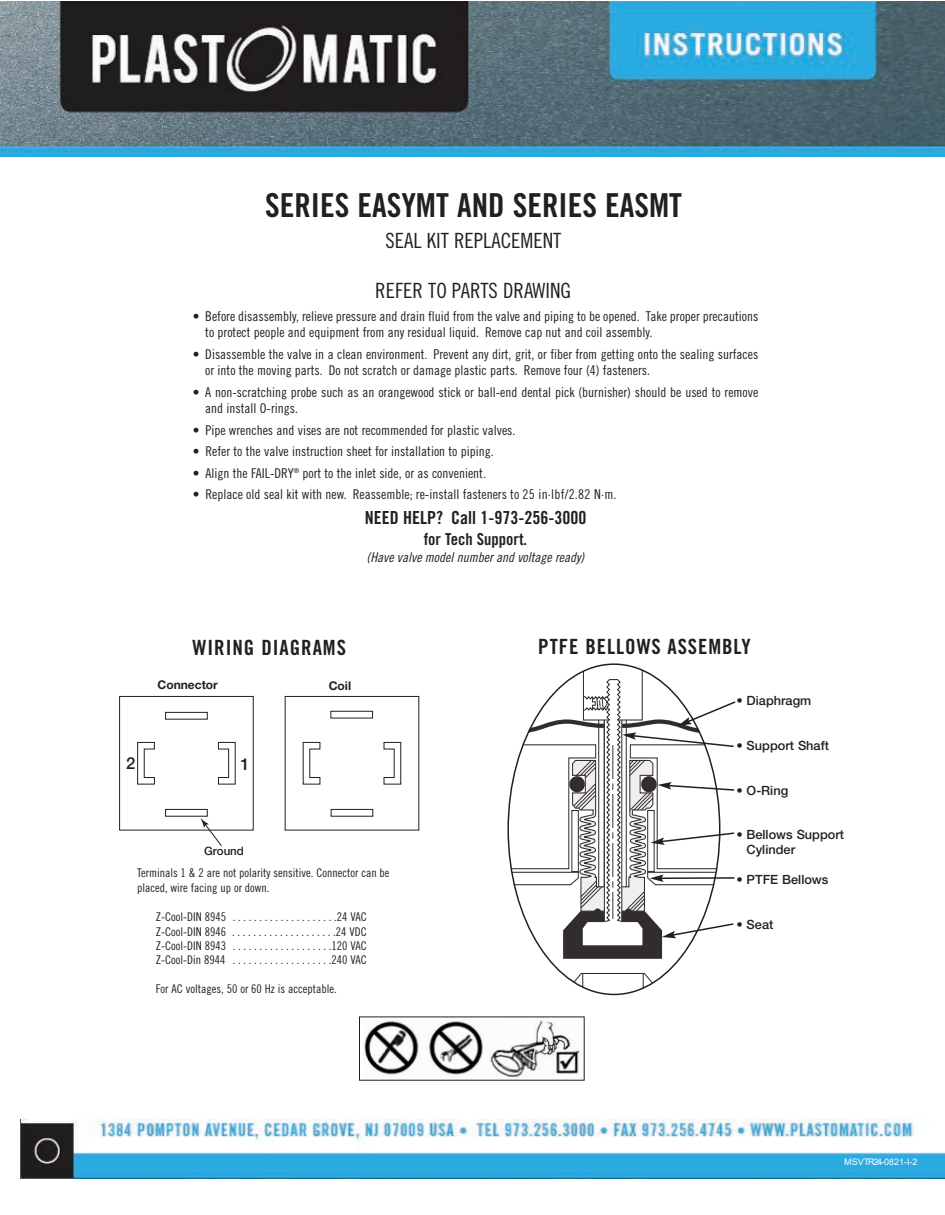
<style>
.page{position:relative;width:945px;height:1215px;background:#fff}
.page>*{position:absolute;margin:0;border:0;box-sizing:border-box;transform-origin:0 0}
.t1{font:33px "Trade Gothic Bold Cond Twenty";color:#231f20}
.t2{font:21px "Trade Gothic Cond Eighteen";color:#231f20}
.t3{font:21px "Trade Gothic Bold Cond Twenty";letter-spacing:.045em;color:#231f20}
.t4{font:18px "Trade Gothic Bold Cond Twenty";color:#231f20}
.t5{font:16.5px "Trade Gothic Bold Cond Twenty";color:#231f20}
.t6{font:500 16.5px "Helvetica Neue";color:#231f20}
.t7{font:13.5px/16.2px "Trade Gothic Cond Eighteen";color:#231f20}
.t8{font:13.5px "Trade Gothic Cond Eighteen Obl";color:#231f20}
.t9{font:500 12.75px/15px "Helvetica Neue";color:#231f20}
.t10{font:12px/14.4px "Trade Gothic Cond Eighteen";color:#231f20}
.t11{font:700 12px "Helvetica Neue";color:#231f20}
.t12{font:500 11.55px "Helvetica Neue";color:#231f20}
.t13{font:9px "Arial";color:#fff}
</style>
<div class="page">
<img style="left:0;top:1px;width:945px;height:155px">
<img style="left:20px;top:1120px;width:925px;height:59px">
<svg style="left:507px;top:663px;width:174px;height:332px"></svg>
<svg style="left:508px;top:664px;width:228px;height:295px"></svg>
<svg style="left:137px;top:742px;width:18px;height:43px"></svg>
<svg style="left:218px;top:742px;width:18px;height:43px"></svg>
<div style="left:165px;top:809px;width:43px;height:8px;border:1px solid #231f20"></div>
<div style="left:165px;top:712px;width:43px;height:8px;border:1px solid #231f20"></div>
<div style="left:330px;top:711px;width:43px;height:7px;border:1px solid #231f20"></div>
<div style="left:119px;top:696px;width:135px;height:135px;border:1px solid #231f20"></div>
<svg style="left:201px;top:818px;width:21px;height:28px"></svg>
<svg style="left:302px;top:742px;width:19px;height:43px"></svg>
<svg style="left:383px;top:742px;width:19px;height:43px"></svg>
<div style="left:331px;top:809px;width:42px;height:8px;border:1px solid #231f20"></div>
<img style="left:364px;top:1020px;width:216px;height:57px">
<h1 class="t1" style="left:265px;top:193px;width:419px">SERIES EASYMT AND SERIES EASMT</h1>
<h2 class="t2" style="left:386px;top:233px;width:177px">SEAL KIT REPLACEMENT</h2>
<h2 class="t2" style="left:375px;top:283px;width:197px">REFER TO PARTS DRAWING</h2>
<p class="t7" style="left:205px;top:309px;width:555px;text-indent:-13px">• Before disassembly, relieve pressure and drain fluid from the valve and piping to be opened. Take proper precautions to protect people and equipment from any residual liquid. Remove cap nut and coil assembly.</p>
<p class="t7" style="left:205px;top:347px;width:555px;text-indent:-13px">• Disassemble the valve in a clean environment. Prevent any dirt, grit, or fiber from getting onto the sealing surfaces or into the moving parts. Do not scratch or damage plastic parts. Remove four (4) fasteners.</p>
<p class="t7" style="left:205px;top:385px;width:555px;text-indent:-13px">• A non-scratching probe such as an orangewood stick or ball-end dental pick (burnisher) should be used to remove and install O-rings.</p>
<p class="t7" style="left:193px;top:423px;width:324px">• Pipe wrenches and vises are not recommended for plastic valves.</p>
<p class="t7" style="left:193px;top:444px;width:303px">• Refer to the valve instruction sheet for installation to piping.</p>
<p class="t7" style="left:193px;top:466px;width:295px">• Align the FAIL-DRY<sup>®</sup> port to the inlet side, or as convenient.</p>
<p class="t7" style="left:193px;top:488px;width:425px">• Replace old seal kit with new. Reassemble; re-install fasteners to 25 in.lbf/2.82 N.m.</p>
<h3 class="t4" style="left:365px;top:511px;width:223px">NEED HELP? Call 1-973-256-3000</h3>
<p class="t5" style="left:424px;top:533px;width:105px">for Tech Support.</p>
<p class="t8" style="left:367px;top:553px;width:219px">(Have valve model number and voltage ready)</p>
<h2 class="t3" style="left:193px;top:640px;width:155px">WIRING DIAGRAMS</h2>
<h2 class="t3" style="left:538px;top:639px;width:214px">PTFE BELLOWS ASSEMBLY</h2>
<p class="t11" style="left:158px;top:680px;width:62px">Connector</p>
<p class="t11" style="left:329px;top:681px;width:24px">Coil</p>
<p class="t12" style="left:161px;top:682px;width:58px">Connector</p>
<p class="t6" style="left:126px;top:757px;width:11px">2</p>
<p class="t6" style="left:240px;top:758px;width:11px">1</p>
<p class="t12" style="left:204px;top:847px;width:41px">Ground</p>
<p class="t10" style="left:137px;top:867px;width:254px">Terminals 1 &amp; 2 are not polarity sensitive. Connector can be placed, wire facing up or down.</p>
<p class="t10" style="left:156px;top:911px;width:212px;text-align:justify">Z-Cool-DIN 8945 . . . . . . . . . . . . . . . . . . . .24 VAC Z-Cool-DIN 8946 . . . . . . . . . . . . . . . . . . . .24 VDC Z-Cool-DIN 8943 . . . . . . . . . . . . . . . . . . .120 VAC Z-Cool-Din 8944 . . . . . . . . . . . . . . . . . . .240 VAC</p>
<p class="t10" style="left:156px;top:983px;width:182px">For AC voltages, 50 or 60 Hz is acceptable.</p>
<p class="t9" style="left:736px;top:694px;width:76px">• Diaphragm</p>
<p class="t9" style="left:736px;top:739px;width:94px">• Support Shaft</p>
<p class="t9" style="left:736px;top:784px;width:53px">• O-Ring</p>
<p class="t9" style="left:747px;top:828px;width:99px;text-indent:-10px">• Bellows Support<br>Cylinder</p>
<p class="t9" style="left:736px;top:873px;width:94px">• PTFE Bellows</p>
<p class="t9" style="left:736px;top:918px;width:38px">• Seat</p>
<p class="t13" style="left:844px;top:1156px;width:75px">MSVTR24-0821-I-2</p>
</div>
